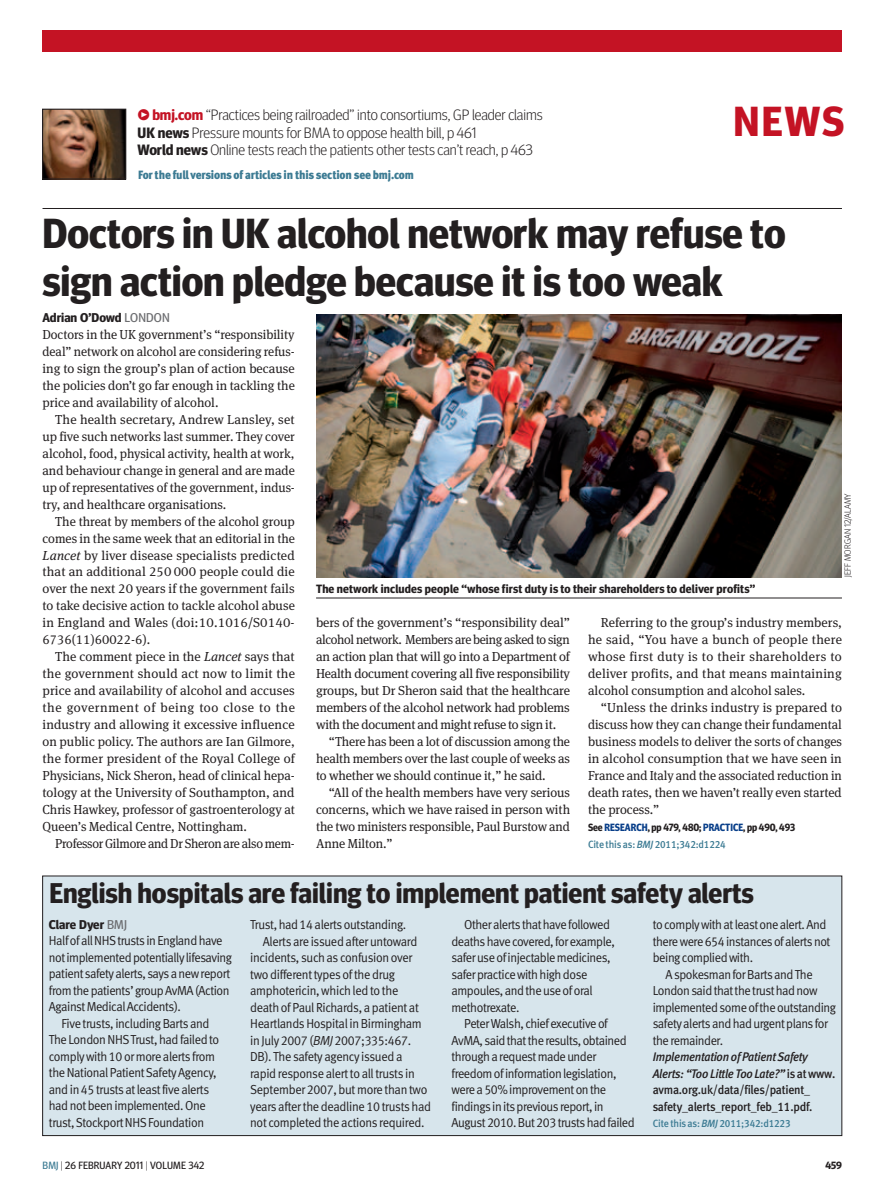
<style>
.page{position:relative;width:893px;height:1191px;background:#fff}
.page>*{position:absolute;margin:0;border:0;box-sizing:border-box;transform-origin:0 0}
.news_head_28bold{font:700 42px/48px "Meta Headline OT";color:#231f20}
.t1{font:700 42px "Meta Headline OT";color:#c41324}
.news_head_19bold{font:700 28.5px "Meta Headline OT";color:#231f20}
._05_quote{font:300 15px "Meta Headline OT";color:#231f20}
.news_body_3colm_ind{font:13.05px/17px "Meta Serif Pro";letter-spacing:-.005em;color:#231f20;text-align:justify}
.news_BOX_sans_text{font:13.05px/16.5px "Meta Normal LF";letter-spacing:-.035em;color:#231f20;scale:.95 1}
.news_body_3colm{font:13.05px/17px "Meta Serif Pro";color:#231f20;text-align:justify}
.news_body_3colm_ind-2{font:13.05px "Meta Serif Pro";letter-spacing:-.025em;color:#231f20;scale:.96 1}
.news_byline_author{font:700 12.75px "Meta Headline OT";color:#231f20}
.news_further_info{font:12.45px/16.5px "Meta Medium LF";letter-spacing:-.02em;color:#231f20;scale:.95 1}
.picture_caption{font:700 12px "Meta Headline OT";letter-spacing:.015em;color:#231f20}
.links_text_top{font:12px "Meta Black LF";letter-spacing:-.015em;color:#3c7b93;scale:.95 1}
.citation{font:10.5px "Meta Medium LF";letter-spacing:-.015em;color:#3c7b93;scale:.95 1}
.See_page{font:700 10.5px "Meta Headline OT";color:#231f20;scale:.95 1}
.t2{font:10.5px "Meta Headline OT";letter-spacing:.01em;color:#231f20}
.See_page-2{font:700 10.5px "Meta Headline OT";color:#231f20}
.picture_credit{font:300 9px "Meta Headline OT";letter-spacing:.015em;color:#231f20}
.s1{font-family:"Meta Pro";font-weight:500;color:#c41324}
.s2{font-weight:700;color:#c41324}
.s3{font-weight:700}
.s4{font-weight:400;color:#6c6d70}
.s5{font-style:italic}
.s6{color:#083e89}
.s7{color:#3c7b93}
.s8{font-weight:300}
</style>
<div class="page">
<hr style="left:43px;top:208px;width:799px;height:1px;background:#231f20">
<div style="left:43px;top:876px;width:799px;height:259px;background:#d7e5ec"></div>
<img style="left:316px;top:315px;width:526px;height:262px">
<div style="left:43px;top:30px;width:799px;height:21px;background:#c41324"></div>
<img style="left:44px;top:111px;width:80px;height:67px">
<div style="left:42px;top:109px;width:84px;height:71px;border:1px solid #231f20"></div>
<hr style="left:316px;top:598px;width:526px;height:1px;background:#231f20">
<p class="_05_quote" style="left:138px;top:106px;width:407px"><span class="s1">•</span> <span class="s2">bmj.com</span> “Practices being railroaded” into consortiums, GP leader claims</p>
<p class="_05_quote" style="left:138px;top:123px;width:340px"><span class="s3">UK news</span> Pressure mounts for BMA to oppose health bill, p 461</p>
<p class="_05_quote" style="left:138px;top:141px;width:397px"><span class="s3">World news</span> Online tests reach the patients other tests can’t reach, p 463</p>
<p class="links_text_top" style="left:138px;top:168px;width:292px">For the full versions of articles in this section see bmj.com</p>
<p class="t1" style="left:734px;top:96px;width:112px">NEWS</p>
<p class="news_head_28bold" style="left:43px;top:209px;width:745px">Doctors in UK alcohol network may refuse to sign action pledge because it is too weak</p>
<p class="news_byline_author" style="left:43px;top:310px;width:129px">Adrian O’Dowd <span class="s4">LONDON</span></p>
<p class="news_body_3colm" style="left:43px;top:325px;width:254px">Doctors in the UK government’s “responsibility deal” network on alcohol are considering refus&shy;ing to sign the group’s plan of action because the policies don’t go far enough in tackling the price and availability of alcohol.</p>
<p class="news_body_3colm_ind" style="left:43px;top:410px;width:254px;text-indent:13px">The health secretary, Andrew Lansley, set up five such networks last summer. They cover alcohol, food, physical activity, health at work, and behaviour change in general and are made up of representatives of the government, indus&shy;try, and healthcare organisations.</p>
<p class="news_body_3colm_ind" style="left:43px;top:512px;width:254px;text-indent:13px">The threat by members of the alcohol group comes in the same week that an editorial in the <span class="s5">Lancet</span> by liver disease specialists predicted that an additional 250 000 people could die over the next 20 years if the government fails to take decisive action to tackle alcohol abuse in England and Wales (doi:10.1016/S0140- 6736(11)60022-6).</p>
<p class="news_body_3colm_ind" style="left:43px;top:647px;width:254px;text-indent:13px">The comment piece in the <span class="s5">Lancet</span> says that the government should act now to limit the price and availability of alcohol and accuses the government of being too close to the industry and allowing it excessive influence on public policy. The authors are Ian Gilmore, the former president of the Royal College of Physicians, Nick Sheron, head of clinical hepa&shy;tology at the University of Southampton, and Chris Hawkey, professor of gastroenterology at Queen’s Medical Centre, Nottingham.</p>
<p class="news_body_3colm_ind-2" style="left:55px;top:833px;width:251px">Professor Gilmore and Dr Sheron are also mem-</p>
<p class="picture_credit" style="left:842px;top:577px;width:86px;rotate:-90deg">JEFF MORGAN 12/ALAMY</p>
<p class="picture_caption" style="left:316px;top:582px;width:441px">The network includes people “whose first duty is to their shareholders to deliver profits”</p>
<p class="news_body_3colm_ind" style="left:316px;top:613px;width:256px">bers of the government’s “responsibility deal” alcohol network. Members are being asked to sign an action plan that will go into a Department of Health document covering all five responsibility groups, but Dr Sheron said that the healthcare members of the alcohol network had problems with the document and might refuse to sign it.</p>
<p class="news_body_3colm_ind" style="left:316px;top:732px;width:255px;text-indent:13px">“There has been a lot of discussion among the health members over the last couple of weeks as to whether we should continue it,” he said.</p>
<p class="news_body_3colm_ind" style="left:316px;top:783px;width:256px;text-indent:13px">“All of the health members have very serious concerns, which we have raised in person with the two ministers responsible, Paul Burstow and Anne Milton.”</p>
<p class="news_body_3colm_ind" style="left:588px;top:613px;width:256px;text-indent:13px">Referring to the group’s industry members, he said, “You have a bunch of people there whose first duty is to their shareholders to deliver profits, and that means maintaining alcohol consumption and alcohol sales.</p>
<p class="news_body_3colm_ind" style="left:588px;top:698px;width:256px;text-indent:13px">“Unless the drinks industry is prepared to discuss how they can change their fundamental business models to deliver the sorts of changes in alcohol consumption that we have seen in France and Italy and the associated reduction in death rates, then we haven’t really even started the process.”</p>
<p class="See_page" style="left:588px;top:820px;width:220px">See <span class="s6">RESEARCH</span>, pp 479, 480; <span class="s6">PRACTICE</span>, pp 490, 493</p>
<p class="citation" style="left:588px;top:837px;width:147px">Cite this as: <span class="s5">BMJ</span> 2011;342:d1224</p>
<p class="news_head_19bold" style="left:49px;top:876px;width:706px">English hospitals are failing to implement patient safety alerts</p>
<p class="news_byline_author" style="left:49px;top:916px;width:80px">Clare Dyer <span class="s4">BMJ</span></p>
<p class="news_BOX_sans_text" style="left:49px;top:932px;width:194px">Half of all NHS trusts in England have not implemented potentially lifesaving patient safety alerts, says a new report from the patients’ group AvMA (Action Against Medical Accidents).</p>
<p class="news_BOX_sans_text" style="left:49px;top:1015px;width:181px;text-indent:13px">Five trusts, including Barts and The London NHS Trust, had failed to comply with 10 or more alerts from the National Patient Safety Agency, and in 45 trusts at least five alerts had not been implemented. One trust, Stockport NHS Foundation</p>
<p class="news_BOX_sans_text" style="left:250px;top:916px;width:166px">Trust, had 14 alerts outstanding.</p>
<p class="news_BOX_sans_text" style="left:250px;top:932px;width:192px;text-indent:13px">Alerts are issued after untoward incidents, such as confusion over two different types of the drug amphotericin, which led to the<br>death of Paul Richards, a patient at Heartlands Hospital in Birmingham in July 2007 (<span class="s5">BMJ</span> 2007;335:467.<br>DB). The safety agency issued a rapid response alert to all trusts in September 2007, but more than two years after the deadline 10 trusts had not completed the actions required.</p>
<p class="news_BOX_sans_text" style="left:451px;top:916px;width:173px;text-indent:13px">Other alerts that have followed deaths have covered, for example, safer use of injectable medicines, safer practice with high dose ampoules, and the use of oral methotrexate.</p>
<p class="news_BOX_sans_text" style="left:451px;top:1015px;width:194px;text-indent:13px">Peter Walsh, chief executive of AvMA, said that the results, obtained through a request made under freedom of information legislation, were a 50% improvement on the findings in its previous report, in August 2010. But 203 trusts had failed</p>
<p class="news_BOX_sans_text" style="left:653px;top:916px;width:189px">to comply with at least one alert. And there were 654 instances of alerts not being complied with.</p>
<p class="news_BOX_sans_text" style="left:653px;top:965px;width:194px;text-indent:13px">A spokesman for Barts and The<br>London said that the trust had now implemented some of the outstanding safety alerts and had urgent plans for the remainder.</p>
<p class="news_further_info" style="left:653px;top:1048px;width:194px"><span class="s5">Implementation of Patient Safety Alerts: “Too Little Too Late?”</span> is at www. avma.org.uk/data/files/patient_ safety_alerts_report_feb_11.pdf.</p>
<p class="citation" style="left:653px;top:1117px;width:147px">Cite this as: <span class="s5">BMJ</span> 2011;342:d1223</p>
<p class="t2" style="left:43px;top:1159px;width:163px"><span class="s7">BMJ</span> <span class="s8">|</span> 26 FEBRUARY 2011 <span class="s8">|</span> VOLUME 342</p>
<p class="See_page-2" style="left:825px;top:1159px;width:18px">459</p>
</div>
